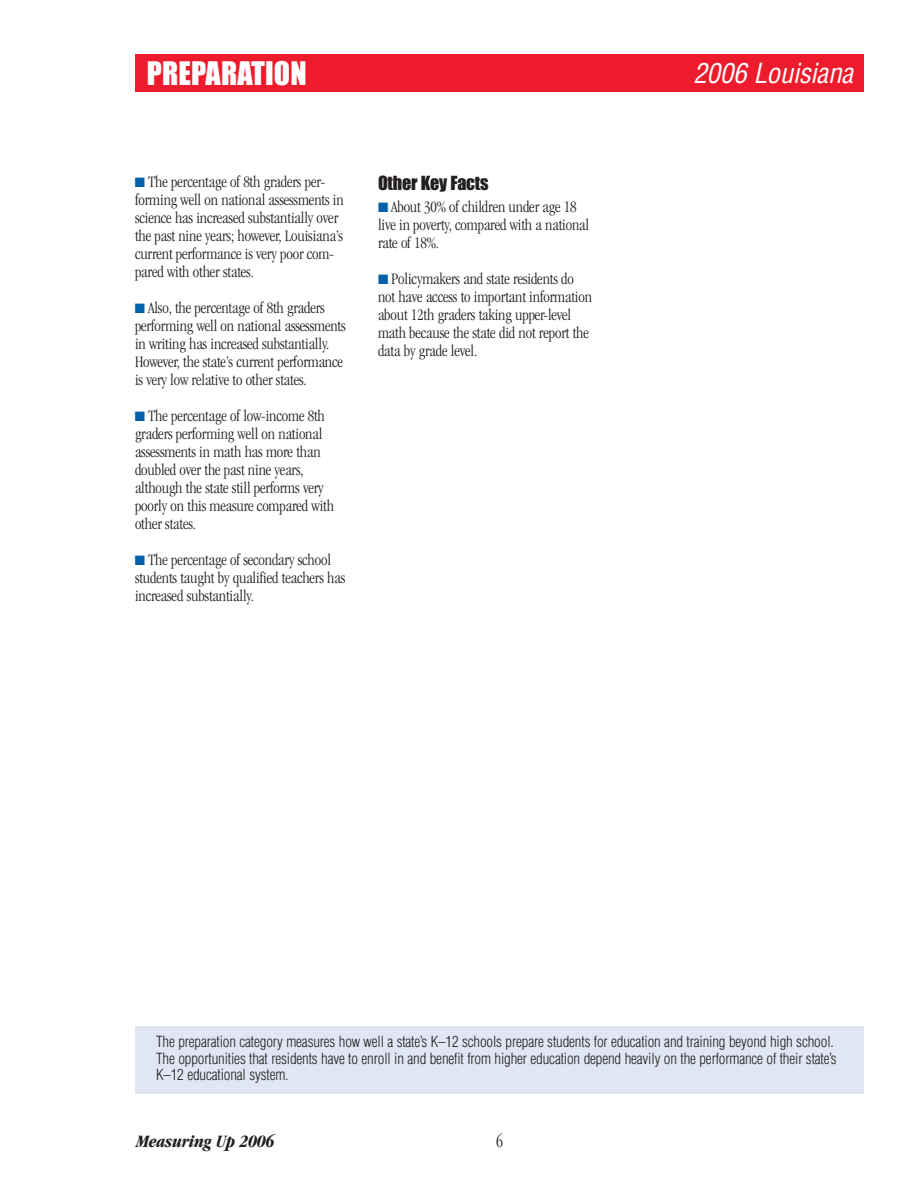
<style>
.page{position:relative;width:918px;height:1188px;background:#fff}
.page>*{position:absolute;margin:0;border:0;box-sizing:border-box;transform-origin:0 0}
.t1{font:30px "Impact";letter-spacing:.005em;color:#fff}
.t2{font:italic condensed 27px "Helvetica";letter-spacing:-.01em;color:#fff}
.t3{font:italic 700 condensed 18px "Garamond";letter-spacing:-.015em;color:#231f20}
.t4{font:18px "Impact";letter-spacing:-.01em;color:#231f20}
.t5{font:300 condensed 18px "Garamond";color:#231f20}
.t6{font:300 condensed 16.5px/18px "Garamond";letter-spacing:-.01em;color:#231f20}
.t7{font:300 condensed 15px/16.5px "Helvetica";letter-spacing:-.01em;color:#231f20}
.s1{color:#0161aa}
</style>
<div class="page">
<div style="left:135px;top:54px;width:729px;height:38px;background:#ee1b2c"></div>
<div style="left:135px;top:1026px;width:729px;height:68px;background:#e0e6f3"></div>
<h1 class="t1" style="left:147px;top:64px;width:161px">PREPARATION</h1>
<p class="t6" style="left:135px;top:174px;width:210px"><span class="s1">■</span> The percentage of 8th graders per&shy;forming well on national assessments in science has increased substantially over the past nine years; however, Louisiana’s current performance is very poor com&shy;pared with other states.</p>
<p class="t6" style="left:135px;top:300px;width:212px"><span class="s1">■</span> Also, the percentage of 8th graders performing well on national assessments in writing has increased substantially.<br>However, the state’s current performance is very low relative to other states.</p>
<p class="t6" style="left:135px;top:408px;width:201px"><span class="s1">■</span> The percentage of low-income 8th graders performing well on national assessments in math has more than doubled over the past nine years, although the state still performs very poorly on this measure compared with other states.</p>
<p class="t6" style="left:135px;top:552px;width:212px"><span class="s1">■</span> The percentage of secondary school students taught by qualified teachers has increased substantially.</p>
<p class="t4" style="left:378px;top:177px;width:112px">Other Key Facts</p>
<p class="t6" style="left:378px;top:199px;width:213px"><span class="s1">■</span> About 30% of children under age 18 live in poverty, compared with a national rate of 18%.</p>
<p class="t6" style="left:378px;top:271px;width:216px"><span class="s1">■</span> Policymakers and state residents do not have access to important information about 12th graders taking upper-level math because the state did not report the data by grade level.</p>
<h2 class="t2" style="left:693px;top:63px;width:161px">2006 Louisiana</h2>
<p class="t7" style="left:156px;top:1035px;width:682px">The preparation category measures how well a state’s K–12 schools prepare students for education and training beyond high school.<br>The opportunities that residents have to enroll in and benefit from higher education depend heavily on the performance of their state’s<br>K–12 educational system.</p>
<p class="t3" style="left:136px;top:1134px;width:140px">Measuring Up 2006</p>
<p class="t5" style="left:496px;top:1134px;width:9px">6</p>
</div>
